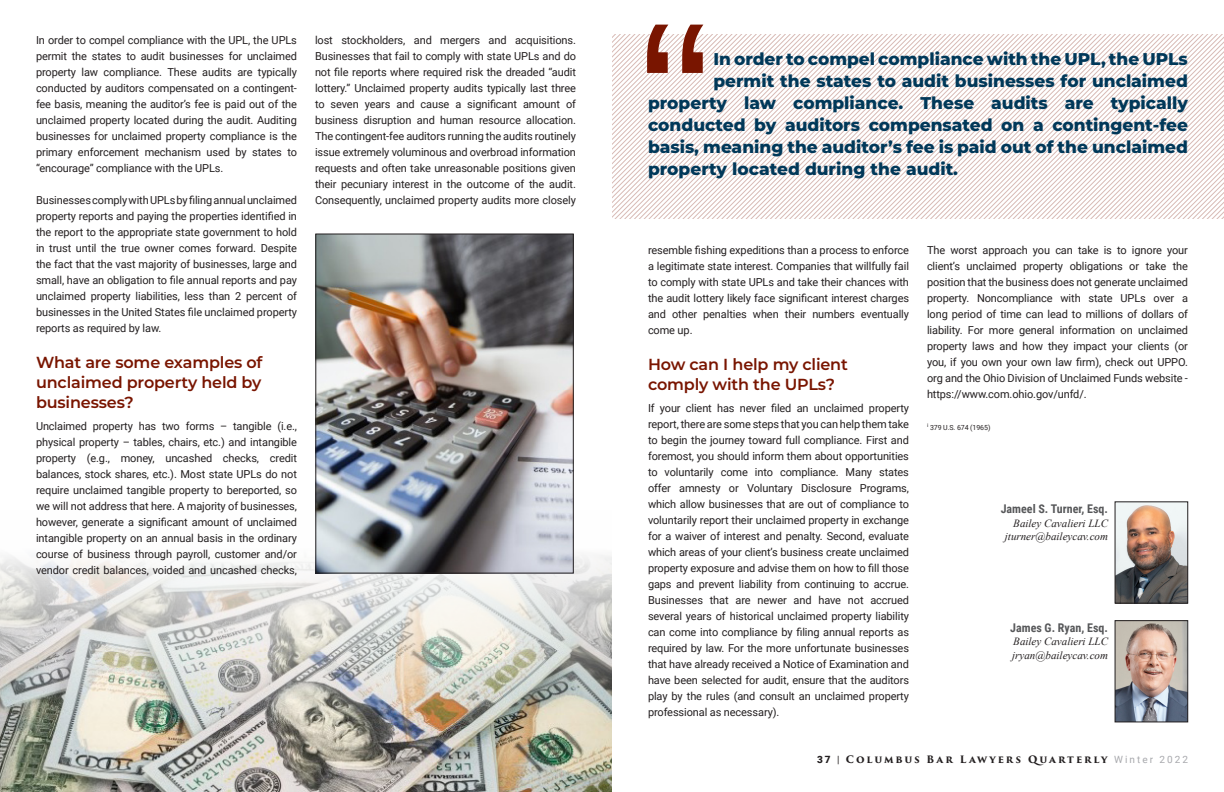
<style>
.page{position:relative;width:1224px;height:792px;background:#fff}
.page>*{position:absolute;margin:0;border:0;box-sizing:border-box;transform-origin:0 0}
.t1{font:800 17px/22px "Montserrat";color:#003859}
.t2{font:600 16px/20px "Montserrat";letter-spacing:-.01em;color:#791500;text-align:justify}
.t3{font:700 12px "Roboto Condensed";color:#57585a}
.t4{font:11px/16px "Roboto";letter-spacing:-.01em;color:#231f20;text-align:justify}
.t5{font:italic 11px "Times New Roman";color:#231f20}
.t6{font:700 10px "Trajan Pro 3";letter-spacing:.19em;color:#231f20}
.t7{font:7px "Roboto";letter-spacing:-.01em;color:#231f20}
.s1{font-family:"Roboto";font-weight:900}
.s2{font-family:"Roboto";font-weight:400}
.s3{font-family:"Roboto";font-weight:400;color:#a8a9ad}
</style>
<div class="page">
<img style="left:0;top:555px;width:612px;height:237px">
<img style="left:1117px;top:622px;width:69px;height:98px">
<div style="left:1115px;top:620px;width:73px;height:102px;border:1px solid #231f20"></div>
<img style="left:1117px;top:504px;width:69px;height:97px">
<div style="left:1115px;top:502px;width:73px;height:101px;border:1px solid #231f20"></div>
<img style="left:317px;top:236px;width:255px;height:336px">
<div style="left:315px;top:234px;width:259px;height:340px;border:1px solid #231f20"></div>
<svg style="left:976px;top:35px;width:5px;height:184px"></svg>
<svg style="left:981px;top:35px;width:5px;height:184px"></svg>
<svg style="left:986px;top:35px;width:5px;height:184px"></svg>
<svg style="left:995px;top:35px;width:5px;height:184px"></svg>
<svg style="left:1000px;top:35px;width:5px;height:184px"></svg>
<svg style="left:1005px;top:35px;width:5px;height:184px"></svg>
<svg style="left:1010px;top:35px;width:5px;height:184px"></svg>
<svg style="left:1015px;top:35px;width:209px;height:184px"></svg>
<svg style="left:612px;top:25px;width:209px;height:194px"></svg>
<p class="t4" style="left:36px;top:32px;width:263px">In order to compel compliance with the UPL, the UPLs permit the states to audit businesses for unclaimed property law compliance. These audits are typically conducted by auditors compensated on a contingent&shy;fee basis, meaning the auditor’s fee is paid out of the unclaimed property located during the audit. Auditing businesses for unclaimed property compliance is the primary enforcement mechanism used by states to “encourage” compliance with the UPLs.</p>
<p class="t4" style="left:36px;top:192px;width:263px">Businesses comply with UPLs by filing annual unclaimed property reports and paying the properties identified in the report to the appropriate state government to hold in trust until the true owner comes forward. Despite the fact that the vast majority of businesses, large and small, have an obligation to file annual reports and pay unclaimed property liabilities, less than 2 percent of businesses in the United States file unclaimed property reports as required by law.</p>
<p class="t2" style="left:36px;top:352px;width:228px">What are some examples of unclaimed property held by businesses?</p>
<p class="t4" style="left:36px;top:418px;width:263px">Unclaimed property has two forms – tangible (i.e., physical property – tables, chairs, etc.) and intangible property (e.g., money, uncashed checks, credit balances, stock shares, etc.). Most state UPLs do not require unclaimed tangible property to bereported, so we will not address that here. A majority of businesses, however, generate a significant amount of unclaimed intangible property on an annual basis in the ordinary course of business through payroll, customer and/or vendor credit balances, voided and uncashed checks,</p>
<p class="t4" style="left:315px;top:32px;width:263px">lost stockholders, and mergers and acquisitions.<br>Businesses that fail to comply with state UPLs and do not file reports where required risk the dreaded “audit lottery.” Unclaimed property audits typically last three to seven years and cause a significant amount of business disruption and human resource allocation.<br>The contingent-fee auditors running the audits routinely issue extremely voluminous and overbroad information requests and often take unreasonable positions given their pecuniary interest in the outcome of the audit.<br>Consequently, unclaimed property audits more closely</p>
<p class="t1" style="left:713px;top:47px;width:476px">In order to compel compliance with the UPL, the UPLs permit the states to audit businesses for unclaimed</p>
<h1 class="t1" style="left:648px;top:91px;width:541px;text-align:justify">property law compliance. These audits are typically conducted by auditors compensated on a contingent-fee basis, meaning the auditor’s fee is paid out of the unclaimed property located during the audit.</h1>
<p class="t4" style="left:648px;top:241px;width:263px">resemble fishing expeditions than a process to enforce a legitimate state interest. Companies that willfully fail to comply with state UPLs and take their chances with the audit lottery likely face significant interest charges and other penalties when their numbers eventually come up.</p>
<p class="t2" style="left:648px;top:353px;width:201px">How can I help my client comply with the UPLs?</p>
<p class="t4" style="left:648px;top:399px;width:263px">If your client has never filed an unclaimed property report, there are some steps that you can help them take to begin the journey toward full compliance. First and foremost, you should inform them about opportunities to voluntarily come into compliance. Many states offer amnesty or Voluntary Disclosure Programs, which allow businesses that are out of compliance to voluntarily report their unclaimed property in exchange for a waiver of interest and penalty. Second, evaluate which areas of your client’s business create unclaimed property exposure and advise them on how to fill those gaps and prevent liability from continuing to accrue.<br>Businesses that are newer and have not accrued several years of historical unclaimed property liability can come into compliance by filing annual reports as required by law. For the more unfortunate businesses that have already received a Notice of Examination and have been selected for audit, ensure that the auditors play by the rules (and consult an unclaimed property professional as necessary).</p>
<p class="t4" style="left:927px;top:241px;width:263px">The worst approach you can take is to ignore your client’s unclaimed property obligations or take the position that the business does not generate unclaimed property. Noncompliance with state UPLs over a long period of time can lead to millions of dollars of liability. For more general information on unclaimed property laws and how they impact your clients (or you, if you own your own law firm), check out UPPO. org and the Ohio Division of Unclaimed Funds website - https://www.com.ohio.gov/unfd/.</p>
<p class="t7" style="left:927px;top:422px;width:65px"><sup>i</sup> 379 U.S. 674 (1965)</p>
<p class="t3" style="left:1001px;top:501px;width:109px">Jameel S. Turner, Esq.</p>
<p class="t5" style="left:1013px;top:515px;width:96px">Bailey Cavalieri LLC</p>
<p class="t5" style="left:1005px;top:529px;width:105px">jturner@baileycav.com</p>
<p class="t3" style="left:1010px;top:620px;width:99px">James G. Ryan, Esq.</p>
<p class="t5" style="left:1013px;top:634px;width:96px">Bailey Cavalieri LLC</p>
<p class="t5" style="left:1012px;top:647px;width:97px">jryan@baileycav.com</p>
<p class="t6" style="left:817px;top:752px;width:372px"><span class="s1">37</span> <span class="s2">|</span> Columbus Bar Lawyers Quarterly <span class="s3">Winter 2022</span></p>
</div>
